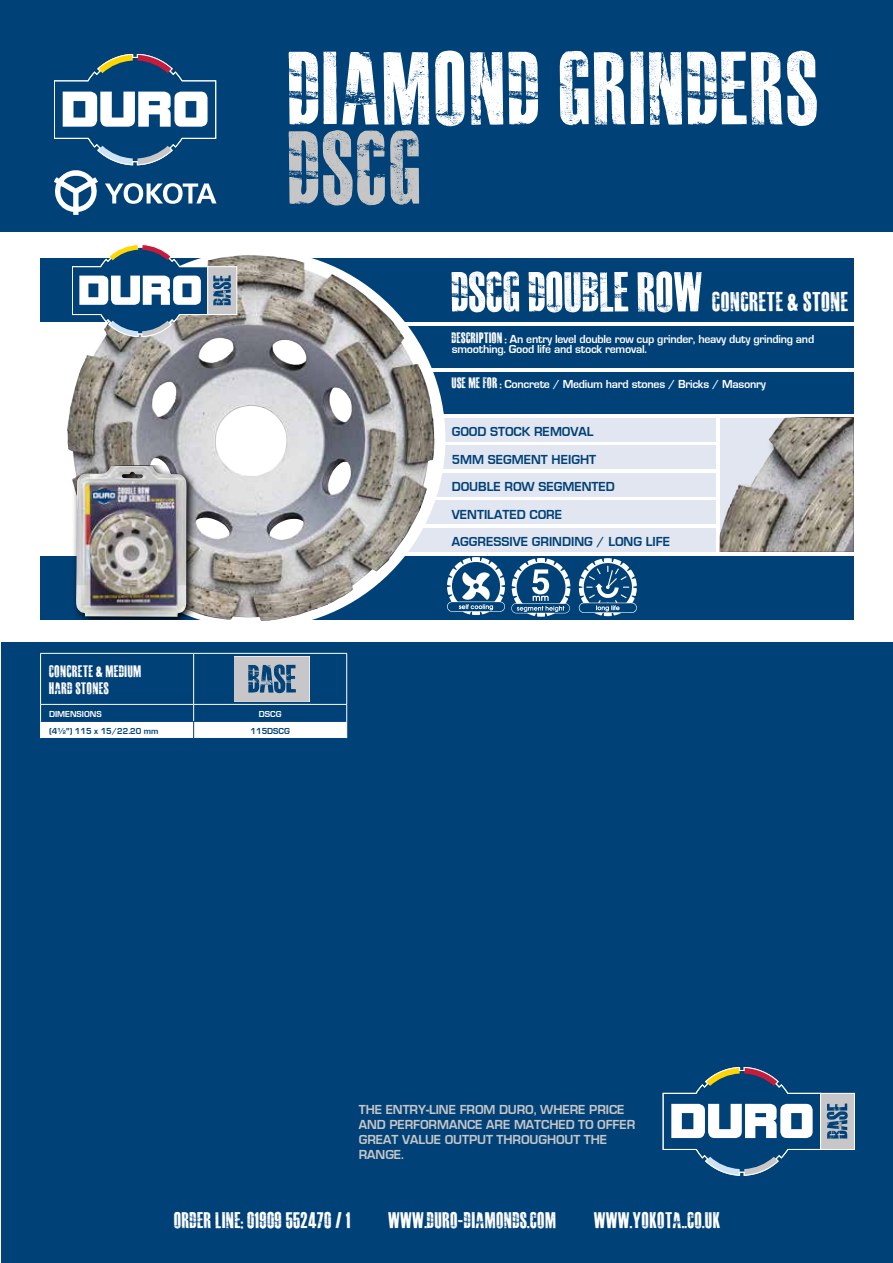
<style>
.page{position:relative;width:893px;height:1263px;background:#fff}
.page>*{position:absolute;margin:0;border:0;box-sizing:border-box;transform-origin:0 0}
.t1{font:102px "MASTERPLANCOMPLETE";color:#fff}
.t2{font:102px "MASTERPLANCOMPLETE";color:#c6c6c6}
.t3{font:27px "MASTERPLANCOMPLETE";color:#fff}
.t4{font:22.5px "MASTERPLANCOMPLETE";color:#fff}
.t5{font:16.5px/16.5px "MASTERPLANCOMPLETE";letter-spacing:.005em;color:#fff}
.t6{font:13.5px/15px "Eurose";letter-spacing:-.005em;color:#c6c6c6}
.t7{font:13.5px/27.6px "Eurose";color:#004177}
.t8{font:12px/10.5px "Eurose";letter-spacing:-.02em;color:#fff}
.t9{font:9px "Eurose";color:#004177}
.t10{font:9px "Eurose";color:#fff}
.s1{font-size:55.5px}
.s2{font-family:"MASTERPLANCOMPLETE";font-size:15px}
</style>
<div class="page">
<div style="left:1px;top:642px;width:892px;height:621px;background:#004177"></div>
<div style="left:0;top:0;width:893px;height:232px;background:#004177"></div>
<svg style="left:663px;top:1067px;width:158px;height:108px"></svg>
<div style="left:821px;top:1093px;width:33px;height:56px;background:#c7c6c9"></div>
<div style="left:820px;top:1093px;width:35px;height:57px;border:1px solid #fff"></div>
<svg style="left:827px;top:1103px;width:21px;height:36px"></svg>
<svg style="left:40px;top:653px;width:307px;height:85px"></svg>
<div style="left:303px;top:528px;width:412px;height:24px;background:#e2e6f1"></div>
<div style="left:303px;top:501px;width:412px;height:23px;background:#e2e6f1"></div>
<div style="left:303px;top:473px;width:412px;height:23px;background:#e2e6f1"></div>
<div style="left:303px;top:445px;width:412px;height:24px;background:#e2e6f1"></div>
<div style="left:303px;top:418px;width:412px;height:23px;background:#e2e6f1"></div>
<div style="left:303px;top:372px;width:551px;height:42px;background:#004177"></div>
<div style="left:303px;top:326px;width:551px;height:42px;background:#004177"></div>
<div style="left:40px;top:556px;width:814px;height:64px;background:#004177"></div>
<div style="left:40px;top:258px;width:814px;height:64px;background:#004177"></div>
<svg style="left:67px;top:250px;width:378px;height:378px;background:#a9a7a3"></svg>
<img style="left:67px;top:255px;width:273px;height:366px">
<svg style="left:71px;top:466px;width:127px;height:154px"></svg>
<img style="left:76px;top:466px;width:111px;height:151px">
<img style="left:720px;top:418px;width:134px;height:134px">
<svg style="left:511px;top:558px;width:59px;height:59px"></svg>
<img style="left:579px;top:558px;width:28px;height:40px">
<img style="left:447px;top:557px;width:28px;height:39px">
<div style="left:208px;top:267px;width:29px;height:48px;background:#c7c6c9"></div>
<div style="left:207px;top:266px;width:30px;height:49px;border:1px solid #fff"></div>
<svg style="left:72px;top:244px;width:159px;height:93px"></svg>
<svg style="left:54px;top:54px;width:162px;height:161px"></svg>
<h1 class="t1" style="left:289px;top:38px;width:533px">DIAMOND GRINDERS</h1>
<h1 class="t2" style="left:289px;top:117px;width:136px">DSCG</h1>
<h2 class="t3" style="left:452px;top:288px;width:399px"><span class="s1">DSCG DOUBLE ROW</span> CONCRETE &amp; STONE</h2>
<p class="t8" style="left:452px;top:333px;width:364px"><span class="s2">DESCRIPTION ;</span> An entry level double row cup grinder, heavy duty grinding and smoothing. Good life and stock removal.</p>
<p class="t8" style="left:452px;top:379px;width:316px"><span class="s2">USE ME FOR ;</span> Concrete / Medium hard stones / Bricks / Masonry</p>
<h3 class="t5" style="left:49px;top:663px;width:94px">CONCRETE &amp; MEDIUM<br>HARD STONES</h3>
<p class="t10" style="left:49px;top:709px;width:54px">DIMENSIONS</p>
<p class="t10" style="left:259px;top:709px;width:24px">DSCG</p>
<p class="t9" style="left:49px;top:726px;width:111px">(4½") 115 x 15/22.20 mm</p>
<p class="t9" style="left:250px;top:726px;width:41px">115DSCG</p>
<p class="t7" style="left:452px;top:418px;width:220px">GOOD STOCK REMOVAL<br>5MM SEGMENT HEIGHT<br>DOUBLE ROW SEGMENTED<br>VENTILATED CORE<br>AGGRESSIVE GRINDING / LONG LIFE</p>
<p class="t6" style="left:359px;top:1101px;width:278px">THE ENTRY-LINE FROM DURO, WHERE PRICE<br>AND PERFORMANCE ARE MATCHED TO OFFER<br>GREAT VALUE OUTPUT THROUGHOUT THE<br>RANGE.</p>
<h3 class="t4" style="left:174px;top:1209px;width:178px">ORDER LINE; 01909 552470 / 1</h3>
<h3 class="t4" style="left:388px;top:1209px;width:170px">WWW.DURO-DIAMONDS.COM</h3>
<h3 class="t4" style="left:594px;top:1209px;width:128px">WWW.YOKOTA..CO.UK</h3>
</div>
